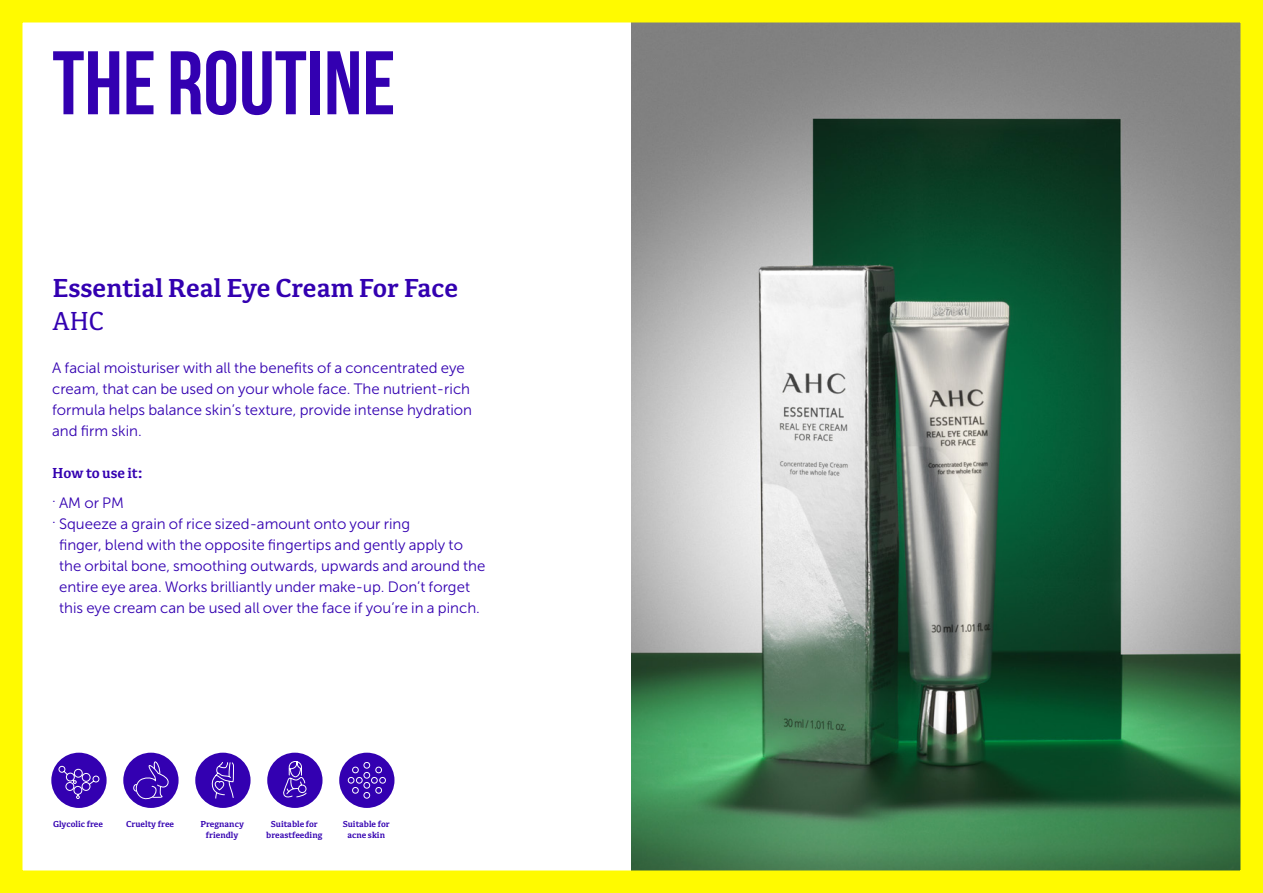
<style>
.page{position:relative;width:1263px;height:893px;background:#fff}
.page>*{position:absolute;margin:0;border:0;box-sizing:border-box;transform-origin:0 0}
.t1{font:700 90px "Bebas Neue";color:#3300b1}
.t2{font:700 27px "Kefa III";color:#3300b1}
.t3{font:27px "Kefa III";color:#3300b1}
.t4{font:15px/21px "Museo Sans 300";color:#3300b1}
.t5{font:700 15px "Kefa III";letter-spacing:-.01em;color:#3300b1}
.t6{font:700 9px/11.2px "Kefa III";color:#3300b1;text-align:center}
</style>
<div class="page">
<img style="left:631px;top:23px;width:609px;height:847px">
<div style="left:0;top:0;width:1263px;height:893px;border:22px solid #fffa00"></div>
<div style="left:195px;top:753px;width:56px;height:55px;background:#3300b1;border-radius:50%"></div>
<svg style="left:212px;top:762px;width:22px;height:36px"></svg>
<div style="left:123px;top:753px;width:56px;height:55px;background:#3300b1;border-radius:50%"></div>
<svg style="left:133px;top:761px;width:36px;height:38px"></svg>
<div style="left:51px;top:753px;width:56px;height:55px;background:#3300b1;border-radius:50%"></div>
<svg style="left:59px;top:766px;width:40px;height:33px"></svg>
<div style="left:267px;top:753px;width:55px;height:55px;background:#3300b1;border-radius:50%"></div>
<svg style="left:283px;top:761px;width:23px;height:36px"></svg>
<div style="left:339px;top:753px;width:55px;height:55px;background:#3300b1;border-radius:50%"></div>
<svg style="left:348px;top:762px;width:38px;height:36px"></svg>
<h1 class="t1" style="left:52px;top:34px;width:345px">THE ROUTINE</h1>
<h2 class="t2" style="left:52px;top:270px;width:407px">Essential Real Eye Cream For Face</h2>
<h2 class="t3" style="left:52px;top:303px;width:53px">AHC</h2>
<p class="t4" style="left:52px;top:357px;width:421px">A facial moisturiser with all the benefits of a concentrated eye cream, that can be used on your whole face. The nutrient-rich formula helps balance skin’s texture, provide intense hydration and firm skin.</p>
<p class="t5" style="left:52px;top:462px;width:93px">How to use it:</p>
<p class="t4" style="left:52px;top:492px;width:73px">. AM or PM</p>
<p class="t4" style="left:52px;top:513px;width:360px">. Squeeze a grain of rice sized-amount onto your ring</p>
<p class="t4" style="left:59px;top:534px;width:405px">finger, blend with the opposite fingertips and gently apply to</p>
<p class="t4" style="left:59px;top:555px;width:428px">the orbital bone, smoothing outwards, upwards and around the</p>
<p class="t4" style="left:59px;top:576px;width:412px">entire eye area. Works brilliantly under make-up. Don’t forget</p>
<p class="t4" style="left:59px;top:597px;width:422px">this eye cream can be used all over the face if you’re in a pinch.</p>
<p class="t6" style="left:53px;top:818px;width:52px">Glycolic free</p>
<p class="t6" style="left:126px;top:818px;width:50px">Cruelty free</p>
<p class="t6" style="left:266px;top:818px;width:58px">Suitable for breastfeeding</p>
<p class="t6" style="left:343px;top:818px;width:49px">Suitable for acne skin</p>
<p class="t6" style="left:200px;top:818px;width:45px">Pregnancy friendly</p>
</div>
